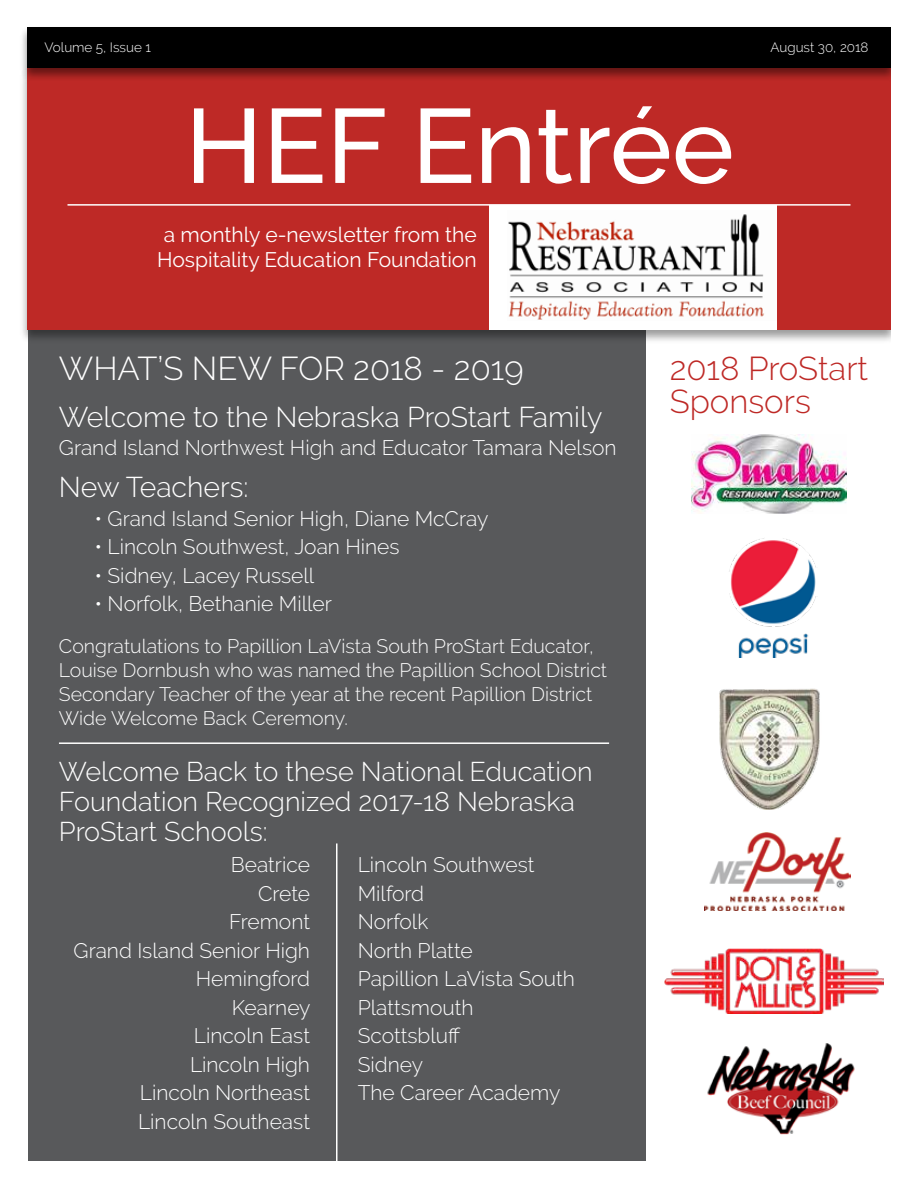
<style>
.page{position:relative;width:918px;height:1188px;background:#fff}
.page>*{position:absolute;margin:0;border:0;box-sizing:border-box;transform-origin:0 0}
.t1{font:500 105px "Raleway";color:#fff}
.t2{font:300 33px "Raleway";color:#fff}
.t3{font:300 33px/33px "Raleway";color:#be2926}
.t4{font:300 28.5px "Raleway";color:#fff}
.t5{font:300 27px/30px "Raleway";color:#fff}
.t6{font:300 21px/28.5px "Raleway";color:#fff}
.t7{font:21px/25.2px "Raleway";color:#fff;text-align:center}
.t8{font:300 19.5px/24px "Raleway";color:#fff}
.t9{font:300 13.5px "Raleway";color:#fff}
</style>
<div class="page">
<div style="left:28px;top:325px;width:618px;height:836px;background:#58595b"></div>
<div style="left:19px;top:65px;width:880px;height:280px;background:#000;opacity:.4"></div>
<div style="left:27px;top:67px;width:864px;height:262px;background:#be2926"></div>
<div style="left:489px;top:205px;width:288px;height:124px;background:#fff"></div>
<img style="left:508px;top:214px;width:256px;height:106px">
<hr style="left:68px;top:204px;width:782px;height:2px;background:#fff">
<div style="left:19px;top:26px;width:880px;height:57px;background:#000;opacity:.49"></div>
<div style="left:27px;top:27px;width:864px;height:41px;background:#000"></div>
<div style="left:891px;top:0;width:27px;height:1188px;background:#fff"></div>
<img style="left:707px;top:1043px;width:148px;height:92px">
<img style="left:729px;top:538px;width:87px;height:119px">
<img style="left:719px;top:688px;width:101px;height:121px">
<img style="left:664px;top:948px;width:219px;height:65px">
<img style="left:705px;top:833px;width:145px;height:77px">
<img style="left:692px;top:435px;width:154px;height:79px">
<hr style="left:59px;top:742px;width:550px;height:2px;background:#fff">
<hr style="left:336px;top:843px;width:2px;height:330px;background:#fff">
<p class="t9" style="left:45px;top:39px;width:108px">Volume 5, Issue 1</p>
<p class="t9" style="left:771px;top:39px;width:99px">August 30, 2018</p>
<h1 class="t1" style="left:185px;top:85px;width:550px">HEF Entrée</h1>
<p class="t7" style="left:157px;top:222px;width:321px">a monthly e-newsletter from the<br>Hospitality Education Foundation</p>
<h2 class="t2" style="left:59px;top:349px;width:466px">WHAT’S NEW FOR 2018 - 2019</h2>
<h3 class="t4" style="left:59px;top:400px;width:545px">Welcome to the Nebraska ProStart Family</h3>
<p class="t6" style="left:59px;top:433px;width:559px">Grand Island Northwest High and Educator Tamara Nelson</p>
<h3 class="t4" style="left:59px;top:471px;width:191px">New Teachers:</h3>
<p class="t6" style="left:95px;top:504px;width:395px">• Grand Island Senior High, Diane McCray</p>
<p class="t6" style="left:95px;top:532px;width:306px">• Lincoln Southwest, Joan Hines</p>
<p class="t6" style="left:95px;top:561px;width:221px">• Sidney, Lacey Russell</p>
<p class="t6" style="left:95px;top:589px;width:239px">• Norfolk, Bethanie Miller</p>
<p class="t8" style="left:59px;top:634px;width:550px">Congratulations to Papillion LaVista South ProStart Educator, Louise Dornbush who was named the Papillion School District Secondary Teacher of the year at the recent Papillion District Wide Welcome Back Ceremony.</p>
<p class="t5" style="left:59px;top:756px;width:535px">Welcome Back to these National Education<br>Foundation Recognized 2017-18 Nebraska<br>ProStart Schools:</p>
<p class="t6" style="left:74px;top:851px;width:239px;text-align:right">Beatrice<br>Crete<br>Fremont<br>Grand Island Senior High<br>Hemingford<br>Kearney<br>Lincoln East<br>Lincoln High<br>Lincoln Northeast<br>Lincoln Southeast</p>
<p class="t6" style="left:358px;top:851px;width:219px">Lincoln Southwest<br>Milford<br>Norfolk<br>North Platte<br>Papillion LaVista South<br>Plattsmouth<br>Scottsbluff<br>Sidney<br>The Career Academy</p>
<h2 class="t3" style="left:670px;top:352px;width:200px">2018 ProStart<br>Sponsors</h2>
</div>
